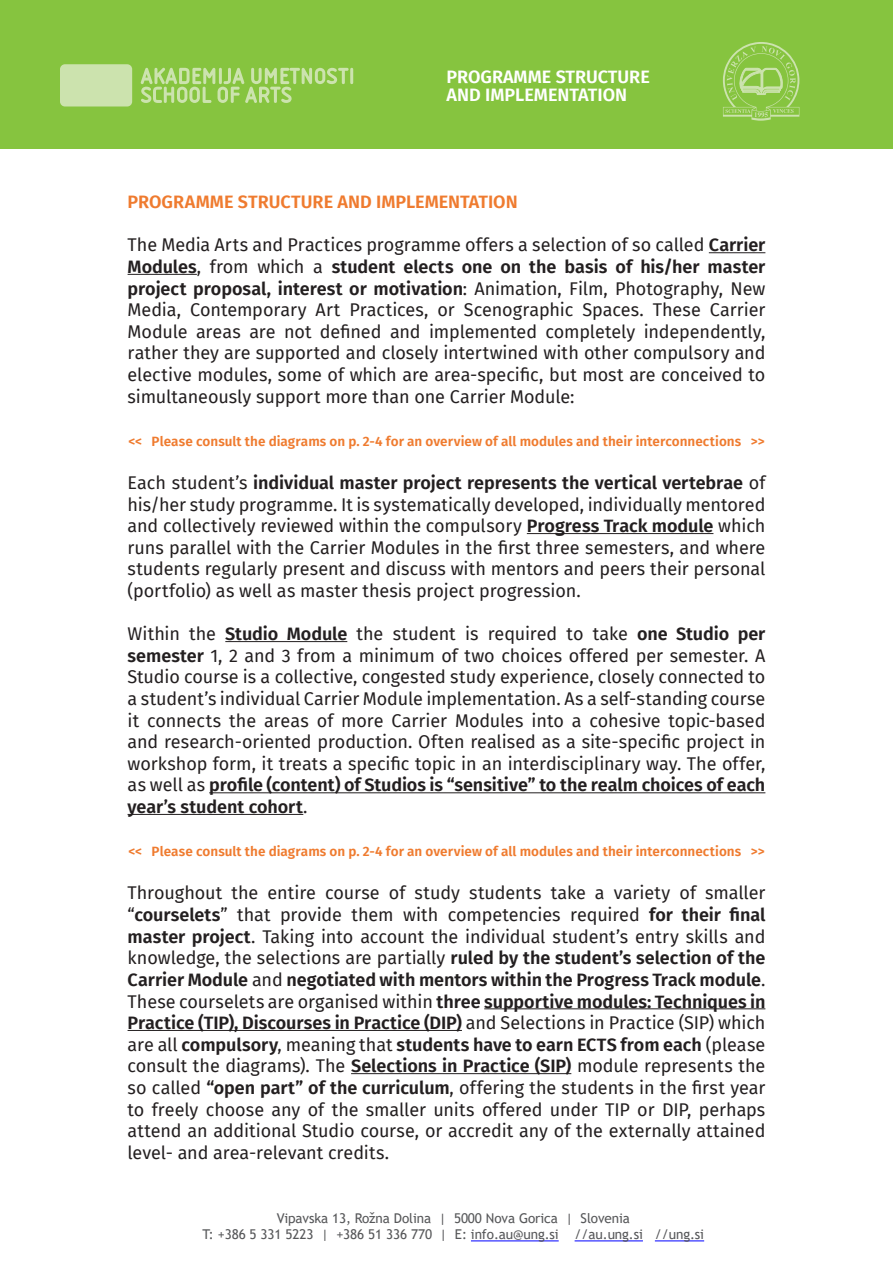
<style>
.page{position:relative;width:893px;height:1263px;background:#fff}
.page>*{position:absolute;margin:0;border:0;box-sizing:border-box;transform-origin:0 0}
.t1{font:18px/21.6px "Fira Sans";letter-spacing:-.005em;color:#231f20;text-align:justify}
.t2{font:600 18px/18px "Fira Sans";color:#fff}
.t3{font:600 18px "Fira Sans";color:#ef7b2f}
.t4{font:600 13.5px "Fira Sans";letter-spacing:.005em;color:#ef7b2f}
.t5{font:13.5px/16.2px "Trebuchet MS";letter-spacing:-.005em;color:#57585a;text-align:center}
.s1{font-weight:600}
</style>
<div class="page">
<div style="left:0;top:0;width:893px;height:149px;background:#86c43f"></div>
<svg style="left:723px;top:42px;width:76px;height:79px"></svg>
<div style="left:60px;top:64px;width:72px;height:42px;background:#cce3ae;border-radius:5px"></div>
<svg style="left:141px;top:68px;width:212px;height:35px"></svg>
<hr style="left:471px;top:1240px;width:88px;height:1px;background:#00f">
<hr style="left:575px;top:1240px;width:68px;height:1px;background:#00f">
<hr style="left:655px;top:1240px;width:49px;height:1px;background:#00f">
<hr style="left:709px;top:252px;width:56px;height:1px;background:#231f20">
<hr style="left:128px;top:274px;width:69px;height:1px;background:#231f20">
<hr style="left:527px;top:533px;width:186px;height:1px;background:#231f20">
<hr style="left:225px;top:641px;width:122px;height:1px;background:#231f20">
<hr style="left:209px;top:792px;width:556px;height:1px;background:#231f20">
<hr style="left:128px;top:814px;width:175px;height:1px;background:#231f20">
<hr style="left:484px;top:1008px;width:281px;height:1px;background:#231f20">
<hr style="left:128px;top:1030px;width:334px;height:1px;background:#231f20">
<hr style="left:351px;top:1073px;width:220px;height:1px;background:#231f20">
<p class="t2" style="left:446px;top:66px;width:205px">PROGRAMME STRUCTURE<br>AND IMPLEMENTATION</p>
<p class="t3" style="left:128px;top:187px;width:392px">PROGRAMME STRUCTURE AND IMPLEMENTATION</p>
<p class="t1" style="left:128px;top:234px;width:639px">The Media Arts and Practices programme offers a selection of so called <span class="s1">Carrier Modules</span>, from which a <span class="s1">student elects one on the basis of his/her master project proposal, interest or motivation</span>: Animation, Film, Photography, New Media, Contemporary Art Practices, or Scenographic Spaces. These Carrier Module areas are not defined and implemented completely independently, rather they are supported and closely intertwined with other compulsory and elective modules, some of which are area-specific, but most are conceived to simultaneously support more than one Carrier Module:</p>
<p class="t4" style="left:128px;top:430px;width:638px">&lt;&lt; Please consult the diagrams on p. 2-4 for an overview of all modules and their interconnections &gt;&gt;</p>
<p class="t1" style="left:128px;top:471px;width:639px">Each student’s <span class="s1">individual master project represents the vertical vertebrae</span> of his/her study programme. It is systematically developed, individually mentored and collectively reviewed within the compulsory <span class="s1">Progress Track module</span> which runs parallel with the Carrier Modules in the first three semesters, and where students regularly present and discuss with mentors and peers their personal (portfolio) as well as master thesis project progression.</p>
<p class="t1" style="left:128px;top:623px;width:639px">Within the <span class="s1">Studio Module</span> the student is required to take <span class="s1">one Studio per semester</span> 1, 2 and 3 from a minimum of two choices offered per semester. A Studio course is a collective, congested study experience, closely connected to a student’s individual Carrier Module implementation. As a self-standing course it connects the areas of more Carrier Modules into a cohesive topic-based and research-oriented production. Often realised as a site-specific project in workshop form, it treats a specific topic in an interdisciplinary way. The offer, as well as <span class="s1">profile (content) of Studios is “sensitive” to the realm choices of each year’s student cohort</span>.</p>
<p class="t4" style="left:128px;top:840px;width:638px">&lt;&lt; Please consult the diagrams on p. 2-4 for an overview of all modules and their interconnections &gt;&gt;</p>
<p class="t1" style="left:128px;top:882px;width:639px">Throughout the entire course of study students take a variety of smaller “<span class="s1">courselets</span>” that provide them with competencies required <span class="s1">for their final master project</span>. Taking into account the individual student’s entry skills and knowledge, the selections are partially <span class="s1">ruled by the student’s selection of the Carrier Module</span> and <span class="s1">negotiated with mentors within the Progress Track module</span>.<br>These courselets are organised within <span class="s1">three supportive modules: Techniques in Practice (TIP), Discourses in Practice (DIP)</span> and Selections in Practice (SIP) which are all <span class="s1">compulsory</span>, meaning that <span class="s1">students have to earn ECTS from each</span> (please consult the diagrams). The <span class="s1">Selections in Practice (SIP)</span> module represents the so called <span class="s1">“open part” of the curriculum</span>, offering the students in the first year to freely choose any of the smaller units offered under TIP or DIP, perhaps attend an additional Studio course, or accredit any of the externally attained level- and area-relevant credits.</p>
<p class="t5" style="left:203px;top:1210px;width:503px">Vipavska 13, Rožna Dolina | 5000 Nova Gorica | Slovenia<br>T: +386 5 331 5223 | +386 51 336 770 | E: info.au@ung.si //au.ung.si //ung.si</p>
</div>
